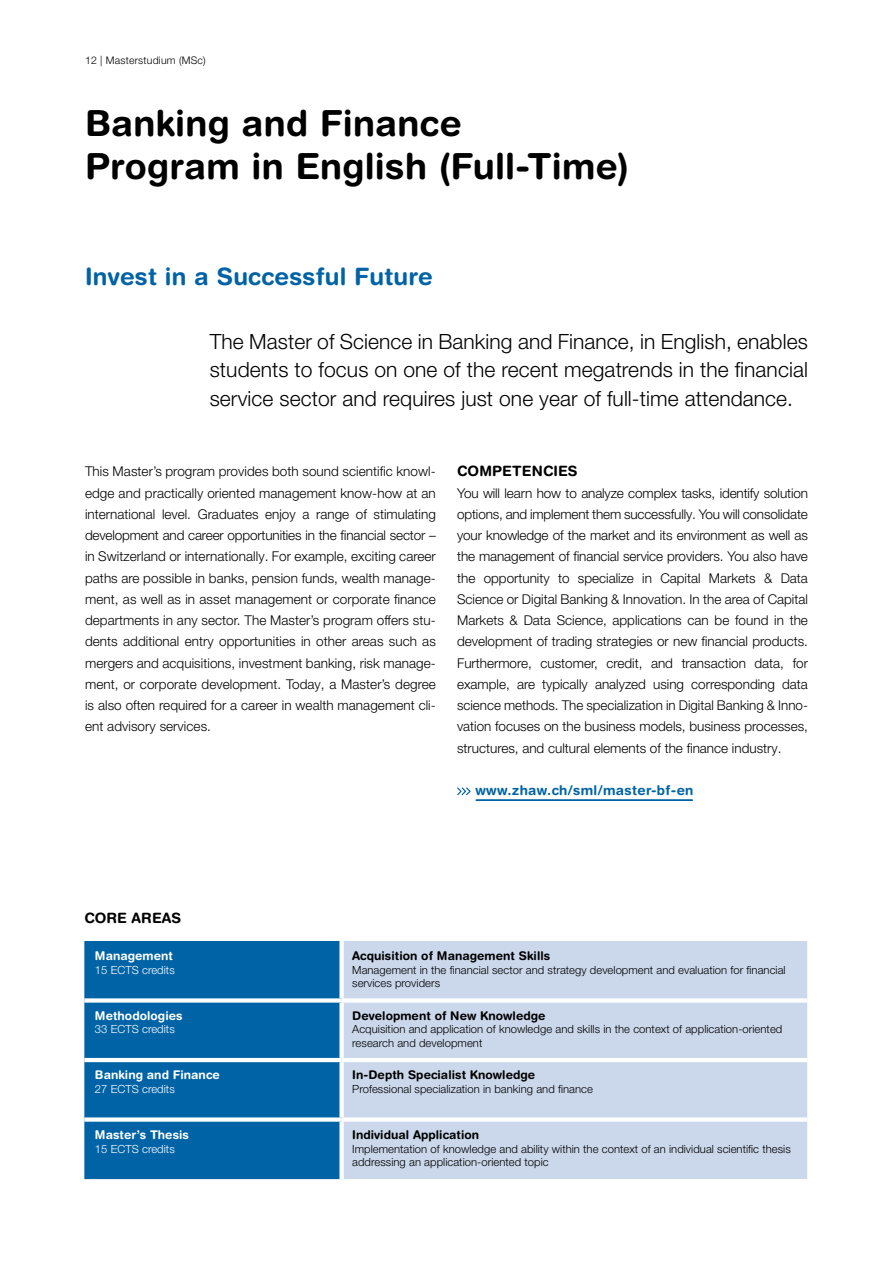
<style>
.page{position:relative;width:893px;height:1263px;background:#fff}
.page>*{position:absolute;margin:0;border:0;box-sizing:border-box;transform-origin:0 0}
.t1{font:700 36px/42.5px "Helvetica Rounded LT Std";letter-spacing:.005em;color:#000}
.t2{font:700 24px "Helvetica Rounded LT Std";letter-spacing:.01em;color:#0063a5}
.t3{font:300 21px/28.5px "Helvetica Neue LT Pro";letter-spacing:.005em;color:#000;text-align:justify}
.t4{font:700 14.25px "Helvetica Rounded LT Std";letter-spacing:.01em;color:#000}
.t5{font:300 13.5px/21.3px "Helvetica Neue LT Pro";color:#000;text-align:justify}
.t6{font:700 13.5px "Helvetica Rounded LT Std";letter-spacing:.025em;color:#0063a5}
.t7{font:700 12px "Helvetica Rounded LT Std";letter-spacing:.005em;color:#000}
.t8{font:700 12px "Helvetica Rounded LT Std";letter-spacing:.005em;color:#fff}
.t9{font:300 11.25px/13.5px "Helvetica Neue LT Pro";letter-spacing:.005em;color:#000}
.t10{font:300 11.25px "Helvetica Neue LT Pro";letter-spacing:.005em;color:#fff}
.t11{font:300 10.5px "Helvetica Neue LT Pro";letter-spacing:.02em;color:#000}
</style>
<div class="page">
<svg style="left:457px;top:787px;width:235px;height:14px"></svg>
<div style="left:84px;top:941px;width:255px;height:238px;background:#0063a5"></div>
<div style="left:344px;top:941px;width:463px;height:238px;background:#cbd8eb"></div>
<div style="left:84px;top:998px;width:258px;height:5px;background:#fff"></div>
<div style="left:342px;top:998px;width:465px;height:5px;background:#fff"></div>
<hr style="left:84px;top:1058px;width:258px;height:4px;background:#fff">
<div style="left:84px;top:1117px;width:258px;height:5px;background:#fff"></div>
<hr style="left:342px;top:1058px;width:465px;height:4px;background:#fff">
<div style="left:342px;top:1117px;width:465px;height:5px;background:#fff"></div>
<p class="t11" style="left:85px;top:54px;width:122px">12 | Masterstudium (MSc)</p>
<h1 class="t1" style="left:85px;top:101px;width:546px">Banking and Finance<br>Program in English (Full-Time)</h1>
<h2 class="t2" style="left:85px;top:262px;width:349px">Invest in a Successful Future</h2>
<h3 class="t3" style="left:210px;top:327px;width:600px">The Master of Science in Banking and Finance, in English, enables students to focus on one of the recent megatrends in the financial service sector and requires just one year of full-time attendance.</h3>
<p class="t5" style="left:85px;top:460px;width:352px">This Master’s program provides both sound scientific knowl&shy;edge and practically oriented management know-how at an international level. Graduates enjoy a range of stimulating development and career opportunities in the financial sector – in Switzerland or internationally. For example, exciting career paths are possible in banks, pension funds, wealth manage&shy;ment, as well as in asset management or corporate finance departments in any sector. The Master’s program offers stu&shy;dents additional entry opportunities in other areas such as mergers and acquisitions, investment banking, risk manage&shy;ment, or corporate development. Today, a Master’s degree is also often required for a career in wealth management cli&shy;ent advisory services.</p>
<p class="t4" style="left:457px;top:462px;width:122px">COMPETENCIES</p>
<p class="t5" style="left:457px;top:482px;width:352px">You will learn how to analyze complex tasks, identify solution options, and implement them successfully. You will consolidate your knowledge of the market and its environment as well as the management of financial service providers. You also have the opportunity to specialize in Capital Markets &amp; Data Science or Digital Banking &amp; Innovation. In the area of Capital Markets &amp; Data Science, applications can be found in the development of trading strategies or new financial products.<br>Furthermore, customer, credit, and transaction data, for example, are typically analyzed using corresponding data science methods. The specialization in Digital Banking &amp; Inno&shy;vation focuses on the business models, business processes, structures, and cultural elements of the finance industry.</p>
<p class="t6" style="left:475px;top:782px;width:220px">www.zhaw.ch/sml/master-bf-en</p>
<p class="t4" style="left:84px;top:909px;width:98px">CORE AREAS</p>
<p class="t8" style="left:95px;top:949px;width:80px">Management</p>
<p class="t10" style="left:95px;top:963px;width:81px">15 ECTS credits</p>
<p class="t7" style="left:352px;top:949px;width:200px">Acquisition of Management Skills</p>
<p class="t9" style="left:352px;top:963px;width:435px">Management in the financial sector and strategy development and evaluation for financial services providers</p>
<p class="t8" style="left:95px;top:1008px;width:89px">Methodologies</p>
<p class="t10" style="left:95px;top:1022px;width:81px">33 ECTS credits</p>
<p class="t7" style="left:352px;top:1008px;width:195px">Development of New Knowledge</p>
<p class="t9" style="left:352px;top:1022px;width:432px">Acquisition and application of knowledge and skills in the context of application-oriented research and development</p>
<p class="t8" style="left:95px;top:1068px;width:126px">Banking and Finance</p>
<p class="t10" style="left:95px;top:1082px;width:81px">27 ECTS credits</p>
<p class="t7" style="left:352px;top:1068px;width:184px">In-Depth Specialist Knowledge</p>
<p class="t9" style="left:352px;top:1082px;width:242px">Professional specialization in banking and finance</p>
<p class="t8" style="left:95px;top:1127px;width:96px">Master’s Thesis</p>
<p class="t10" style="left:95px;top:1141px;width:81px">15 ECTS credits</p>
<p class="t7" style="left:352px;top:1127px;width:128px">Individual Application</p>
<p class="t9" style="left:352px;top:1141px;width:440px">Implementation of knowledge and ability within the context of an individual scientific thesis addressing an application-oriented topic</p>
</div>
